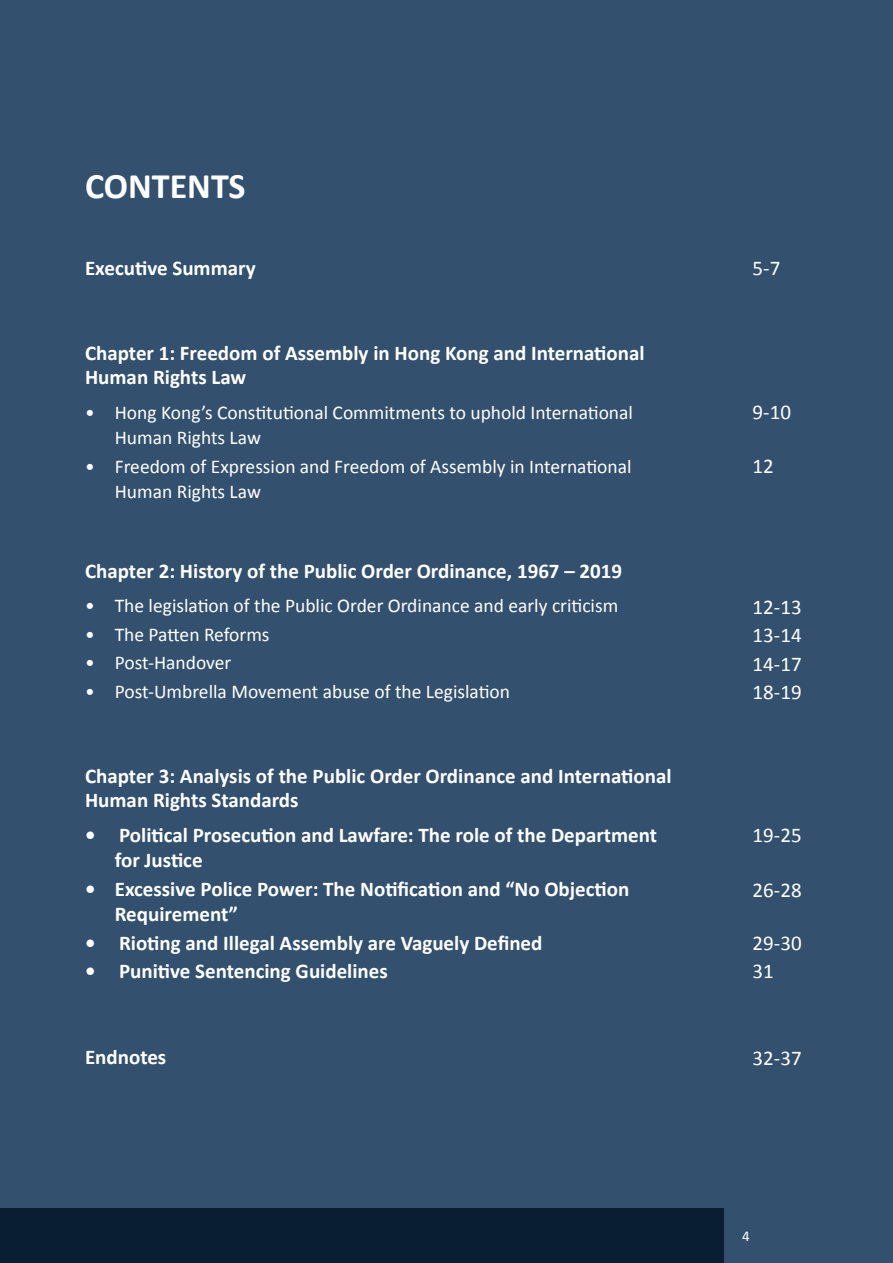
<style>
.page{position:relative;width:893px;height:1263px;background:#33516e}
.page>*{position:absolute;margin:0;border:0;box-sizing:border-box;transform-origin:0 0}
.t1{font:700 36px "Calibri";color:#fff}
.t2{font:700 21px/24px "Calibri";color:#fff}
.t3{font:21px/28.5px "Calibri";color:#fff;text-align:justify}
.t4{font:19.5px/25.5px "Calibri";color:#fff}
.t5{font:15px "Calibri";color:#fff}
</style>
<div class="page">
<div style="left:0;top:1208px;width:723px;height:55px;background:#091e32"></div>
<h1 class="t1" style="left:85px;top:161px;width:162px">CONTENTS</h1>
<p class="t2" style="left:85px;top:255px;width:172px">Executive Summary</p>
<p class="t2" style="left:85px;top:340px;width:561px">Chapter 1: Freedom of Assembly in Hong Kong and International<br>Human Rights Law</p>
<p class="t4" style="left:115px;top:398px;width:520px;text-indent:-30px">• Hong Kong’s Constitutional Commitments to uphold International<br>Human Rights Law</p>
<p class="t4" style="left:115px;top:453px;width:518px;text-indent:-30px">• Freedom of Expression and Freedom of Assembly in International<br>Human Rights Law</p>
<p class="t2" style="left:85px;top:558px;width:539px">Chapter 2: History of the Public Order Ordinance, 1967 – 2019</p>
<p class="t4" style="left:85px;top:592px;width:535px">• The legislation of the Public Order Ordinance and early criticism</p>
<p class="t4" style="left:85px;top:620px;width:186px">• The Patten Reforms</p>
<p class="t4" style="left:85px;top:649px;width:148px">• Post-Handover</p>
<p class="t4" style="left:85px;top:678px;width:427px">• Post-Umbrella Movement abuse of the Legislation</p>
<p class="t2" style="left:85px;top:763px;width:588px">Chapter 3: Analysis of the Public Order Ordinance and International<br>Human Rights Standards</p>
<p class="t2" style="left:115px;top:821px;width:544px;line-height:25.5px;text-indent:-30px">• Political Prosecution and Lawfare: The role of the Department for Justice</p>
<p class="t2" style="left:115px;top:875px;width:516px;line-height:25.5px;text-indent:-30px">• Excessive Police Power: The Notification and “No Objection<br>Requirement”</p>
<p class="t2" style="left:85px;top:930px;width:459px">• Rioting and Illegal Assembly are Vaguely Defined</p>
<p class="t2" style="left:85px;top:958px;width:304px">• Punitive Sentencing Guidelines</p>
<p class="t2" style="left:85px;top:1044px;width:83px">Endnotes</p>
<p class="t3" style="left:753px;top:252px;width:29px">5-7</p>
<p class="t3" style="left:753px;top:396px;width:40px">9-10</p>
<p class="t3" style="left:753px;top:450px;width:23px">12</p>
<p class="t3" style="left:753px;top:591px;width:51px">12-13<br>13-14<br>14-17<br>18-19</p>
<p class="t3" style="left:753px;top:819px;width:51px">19-25</p>
<p class="t3" style="left:753px;top:875px;width:51px">26-28</p>
<p class="t3" style="left:753px;top:927px;width:51px">29-30<br>31</p>
<p class="t3" style="left:753px;top:1043px;width:51px">32-37</p>
<p class="t5" style="left:742px;top:1226px;width:9px">4</p>
</div>
